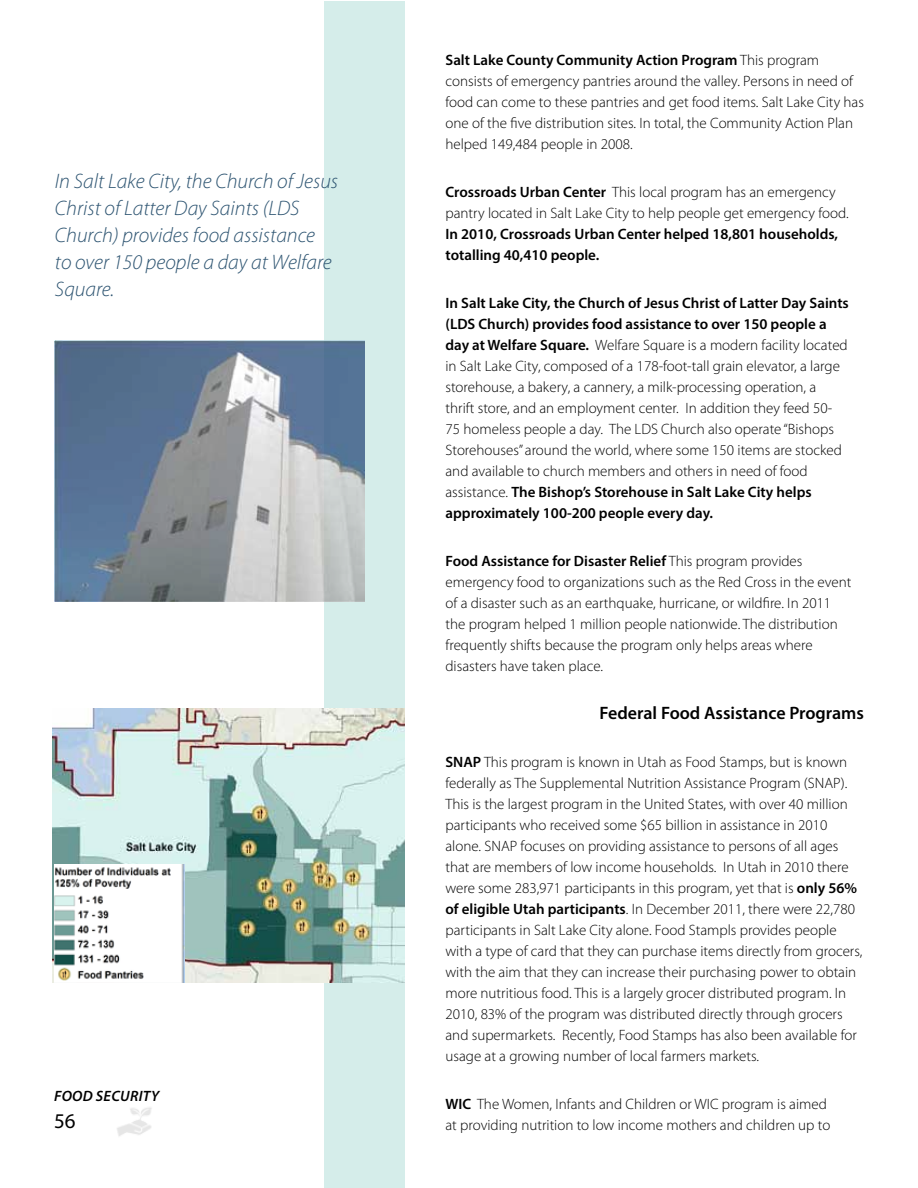
<style>
.page{position:relative;width:918px;height:1188px;background:#fff}
.page>*{position:absolute;margin:0;border:0;box-sizing:border-box;transform-origin:0 0}
.t1{font:italic 300 21px/27px "Myriad Pro";color:#2d5471}
.t2{font:21px "Myriad Pro";color:#000}
.t3{font:600 18px "Myriad Pro";color:#000}
.t4{font:300 15px/21px "Myriad Pro";color:#000}
.t5{font:600 15px/21px "Myriad Pro";color:#000}
.t6{font:italic 600 15px "Myriad Pro";letter-spacing:.02em;color:#000}
.s1{font-weight:600}
</style>
<div class="page">
<div style="left:324px;top:2px;width:81px;height:1186px;background:#d1ebe8"></div>
<img style="left:117px;top:1107px;width:35px;height:29px">
<img style="left:53px;top:708px;width:352px;height:274px">
<img style="left:55px;top:340px;width:309px;height:261px">
<img style="left:54px;top:865px;width:130px;height:117px">
<h1 class="t1" style="left:55px;top:168px;width:285px">In Salt Lake City, the Church of Jesus<br>Christ of Latter Day Saints (LDS<br>Church) provides food assistance<br>to over 150 people a day at Welfare<br>Square.</h1>
<p class="t6" style="left:54px;top:1087px;width:107px">FOOD SECURITY</p>
<h1 class="t2" style="left:54px;top:1108px;width:23px">56</h1>
<p class="t4" style="left:446px;top:50px;width:420px"><span class="s1">Salt Lake County Community Action Program</span> This program consists of emergency pantries around the valley. Persons in need of food can come to these pantries and get food items. Salt Lake City has one of the five distribution sites. In total, the Community Action Plan helped 149,484 people in 2008.</p>
<p class="t4" style="left:446px;top:182px;width:405px"><span class="s1">Crossroads Urban Center</span> This local program has an emergency pantry located in Salt Lake City to help people get emergency food.</p>
<p class="t5" style="left:446px;top:223px;width:394px">In 2010, Crossroads Urban Center helped 18,801 households, totalling 40,410 people.</p>
<p class="t4" style="left:446px;top:293px;width:405px"><span class="s1">In Salt Lake City, the Church of Jesus Christ of Latter Day Saints (LDS Church) provides food assistance to over 150 people a day at Welfare Square.</span> Welfare Square is a modern facility located in Salt Lake City, composed of a 178-foot-tall grain elevator, a large storehouse, a bakery, a cannery, a milk-processing operation, a thrift store, and an employment center. In addition they feed 50- 75 homeless people a day. The LDS Church also operate “Bishops Storehouses” around the world, where some 150 items are stocked and available to church members and others in need of food assistance. <span class="s1">The Bishop’s Storehouse in Salt Lake City helps approximately 100-200 people every day.</span></p>
<p class="t4" style="left:446px;top:551px;width:408px"><span class="s1">Food Assistance for Disaster Relief</span> This program provides emergency food to organizations such as the Red Cross in the event of a disaster such as an earthquake, hurricane, or wildfire. In 2011 the program helped 1 million people nationwide. The distribution frequently shifts because the program only helps areas where disasters have taken place.</p>
<p class="t3" style="left:600px;top:702px;width:266px">Federal Food Assistance Programs</p>
<p class="t4" style="left:446px;top:752px;width:418px"><span class="s1">SNAP</span> This program is known in Utah as Food Stamps, but is known federally as The Supplemental Nutrition Assistance Program (SNAP).<br>This is the largest program in the United States, with over 40 million participants who received some $65 billion in assistance in 2010 alone. SNAP focuses on providing assistance to persons of all ages that are members of low income households. In Utah in 2010 there were some 283,971 participants in this program, yet that is <span class="s1">only 56% of eligible Utah participants</span>. In December 2011, there were 22,780 participants in Salt Lake City alone. Food Stampls provides people with a type of card that they can purchase items directly from grocers, with the aim that they can increase their purchasing power to obtain more nutritious food. This is a largely grocer distributed program. In 2010, 83% of the program was distributed directly through grocers and supermarkets. Recently, Food Stamps has also been available for usage at a growing number of local farmers markets.</p>
<p class="t4" style="left:446px;top:1094px;width:386px"><span class="s1">WIC</span> The Women, Infants and Children or WIC program is aimed at providing nutrition to low income mothers and children up to</p>
</div>
